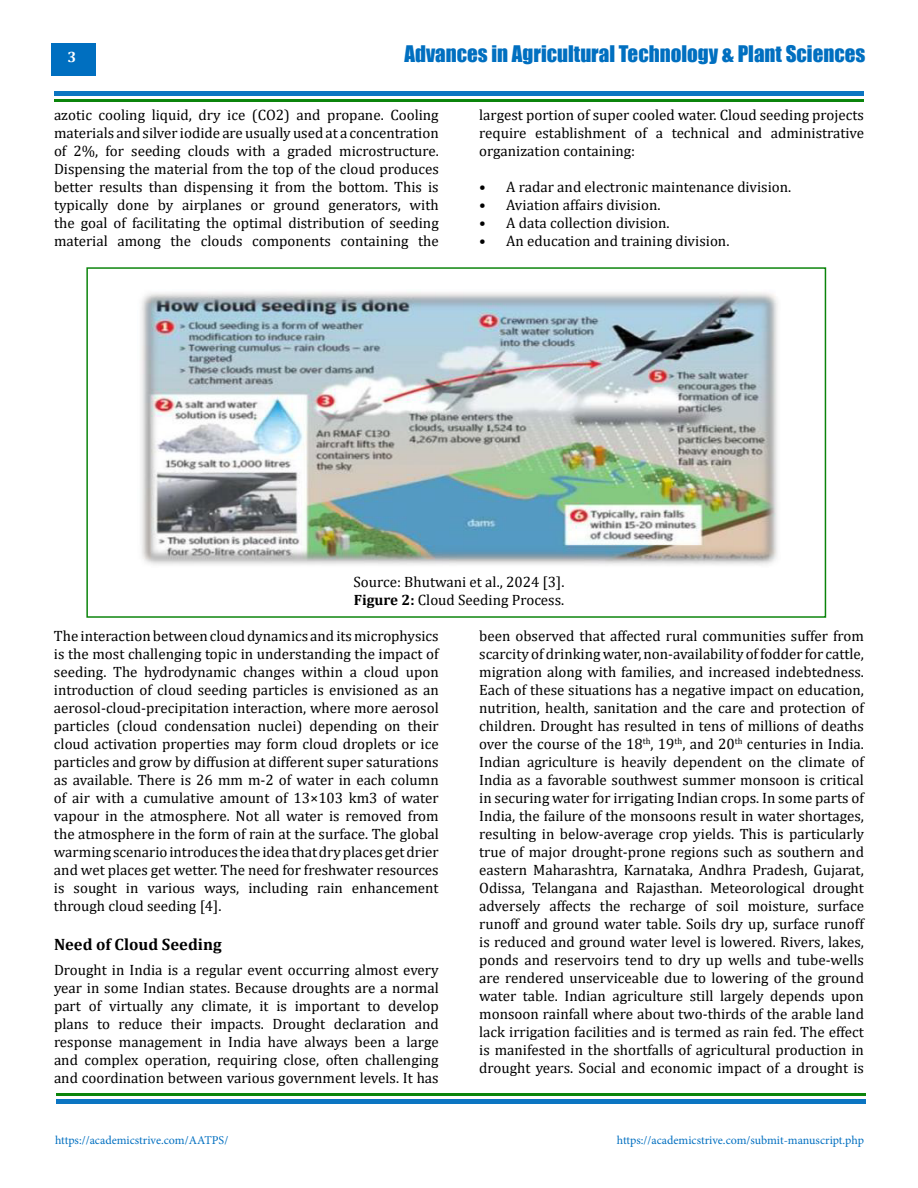
<style>
.page{position:relative;width:918px;height:1188px;background:#fff}
.page>*{position:absolute;margin:0;border:0;box-sizing:border-box;transform-origin:0 0}
.t1{font:21px "Impact";color:#006fc0}
.t2{font:700 16.5px "Cambria";color:#000}
.t3{font:15px/18px "Cambria";color:#000;text-align:justify}
.t4{font:700 15px "Cambria";color:#fff}
.t5{font:12px "Minion Pro";color:#006fc0}
.s1{font-weight:700}
</style>
<div class="page">
<div style="left:51px;top:43px;width:45px;height:33px;background:#006fc0"></div>
<div style="left:54px;top:91px;width:810px;height:5px;background:#0b75c2"></div>
<div style="left:56px;top:1099px;width:810px;height:5px;background:#0b75c2"></div>
<hr style="left:54px;top:99px;width:810px;height:3px;background:#007f01">
<hr style="left:56px;top:1094px;width:810px;height:2px;background:#007f01">
<img style="left:141px;top:292px;width:637px;height:273px">
<p class="t4" style="left:68px;top:47px;width:10px">3</p>
<h1 class="t1" style="left:405px;top:37px;width:462px">Advances in Agricultural Technology &amp; Plant Sciences</h1>
<p class="t3" style="left:54px;top:105px;width:386px">azotic cooling liquid, dry ice (CO2) and propane. Cooling materials and silver iodide are usually used at a concentration of 2%, for seeding clouds with a graded microstructure.<br>Dispensing the material from the top of the cloud produces better results than dispensing it from the bottom. This is typically done by airplanes or ground generators, with the goal of facilitating the optimal distribution of seeding material among the clouds components containing the</p>
<p class="t3" style="left:479px;top:105px;width:386px">largest portion of super cooled water. Cloud seeding projects require establishment of a technical and administrative organization containing:</p>
<p class="t3" style="left:479px;top:177px;width:314px">• A radar and electronic maintenance division.</p>
<p class="t3" style="left:479px;top:195px;width:183px">• Aviation affairs division.</p>
<p class="t3" style="left:479px;top:213px;width:192px">• A data collection division.</p>
<p class="t3" style="left:479px;top:231px;width:252px">• An education and training division.</p>
<p class="t3" style="left:353px;top:573px;width:213px">Source: Bhutwani et al., 2024 [3].<br><span class="s1">Figure 2:</span> Cloud Seeding Process.</p>
<p class="t3" style="left:54px;top:627px;width:386px">The interaction between cloud dynamics and its microphysics is the most challenging topic in understanding the impact of seeding. The hydrodynamic changes within a cloud upon introduction of cloud seeding particles is envisioned as an aerosol-cloud-precipitation interaction, where more aerosol particles (cloud condensation nuclei) depending on their cloud activation properties may form cloud droplets or ice particles and grow by diffusion at different super saturations as available. There is 26 mm m-2 of water in each column of air with a cumulative amount of 13×103 km3 of water vapour in the atmosphere. Not all water is removed from the atmosphere in the form of rain at the surface. The global warming scenario introduces the idea that dry places get drier and wet places get wetter. The need for freshwater resources is sought in various ways, including rain enhancement through cloud seeding [4].</p>
<p class="t2" style="left:54px;top:932px;width:169px">Need of Cloud Seeding</p>
<p class="t3" style="left:54px;top:960px;width:386px">Drought in India is a regular event occurring almost every year in some Indian states. Because droughts are a normal part of virtually any climate, it is important to develop plans to reduce their impacts. Drought declaration and response management in India have always been a large and complex operation, requiring close, often challenging and coordination between various government levels. It has</p>
<p class="t3" style="left:479px;top:627px;width:386px">been observed that affected rural communities suffer from scarcity of drinking water, non-availability of fodder for cattle, migration along with families, and increased indebtedness.<br>Each of these situations has a negative impact on education, nutrition, health, sanitation and the care and protection of children. Drought has resulted in tens of millions of deaths over the course of the 18<sup>th</sup>, 19<sup>th</sup>, and 20<sup>th</sup> centuries in India.<br>Indian agriculture is heavily dependent on the climate of India as a favorable southwest summer monsoon is critical in securing water for irrigating Indian crops. In some parts of India, the failure of the monsoons result in water shortages, resulting in below-average crop yields. This is particularly true of major drought-prone regions such as southern and eastern Maharashtra, Karnataka, Andhra Pradesh, Gujarat, Odissa, Telangana and Rajasthan. Meteorological drought adversely affects the recharge of soil moisture, surface runoff and ground water table. Soils dry up, surface runoff is reduced and ground water level is lowered. Rivers, lakes, ponds and reservoirs tend to dry up wells and tube-wells are rendered unserviceable due to lowering of the ground water table. Indian agriculture still largely depends upon monsoon rainfall where about two-thirds of the arable land lack irrigation facilities and is termed as rain fed. The effect is manifested in the shortfalls of agricultural production in drought years. Social and economic impact of a drought is</p>
<p class="t5" style="left:55px;top:1132px;width:175px">https://academicstrive.com/AATPS/</p>
<p class="t5" style="left:617px;top:1132px;width:249px">https://academicstrive.com/submit-manuscript.php</p>
</div>
